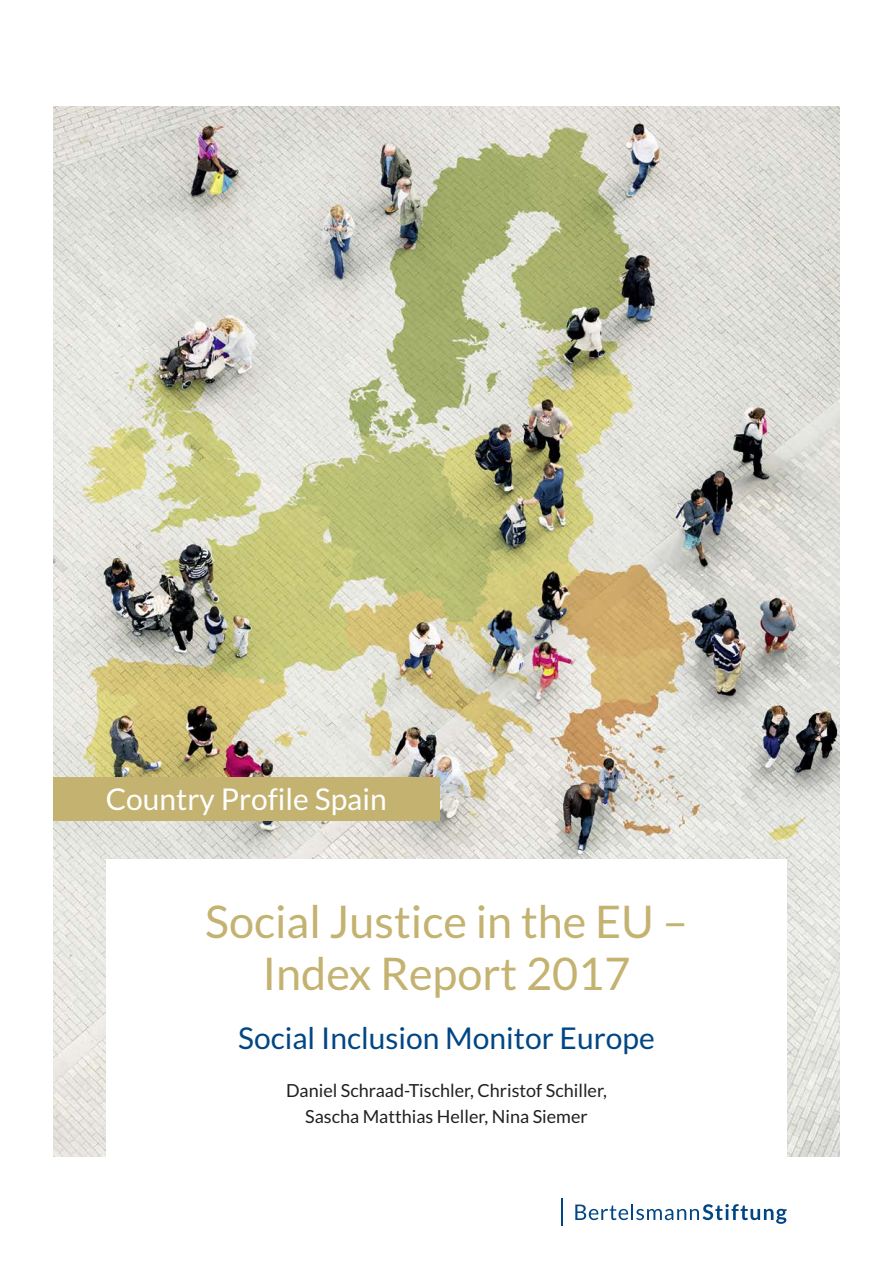
<style>
.page{position:relative;width:893px;height:1263px;background:#fff}
.page>*{position:absolute;margin:0;border:0;box-sizing:border-box;transform-origin:0 0}
.t1{font:45px/52.5px "Lato";color:#c4b271;text-align:center}
.t2{font:30px "Lato";color:#004684}
.t3{font:30px "Lato";color:#fff}
.t4{font:18px/25.5px "Lato";color:#231f20;text-align:center}
</style>
<div class="page">
<img style="left:53px;top:106px;width:787px;height:1051px">
<div style="left:106px;top:859px;width:681px;height:378px;background:#fff"></div>
<svg style="left:575px;top:1204px;width:212px;height:20px"></svg>
<hr style="left:561px;top:1198px;width:2px;height:28px;background:#004684">
<div style="left:53px;top:778px;width:386px;height:43px;background:#c4b271"></div>
<h2 class="t3" style="left:106px;top:782px;width:283px">Country Profile Spain</h2>
<h1 class="t1" style="left:205px;top:895px;width:484px">Social Justice in the EU –<br>Index Report 2017</h1>
<h2 class="t2" style="left:238px;top:1021px;width:418px">Social Inclusion Monitor Europe</h2>
<p class="t4" style="left:286px;top:1078px;width:322px">Daniel Schraad-Tischler, Christof Schiller,<br>Sascha Matthias Heller, Nina Siemer</p>
</div>
